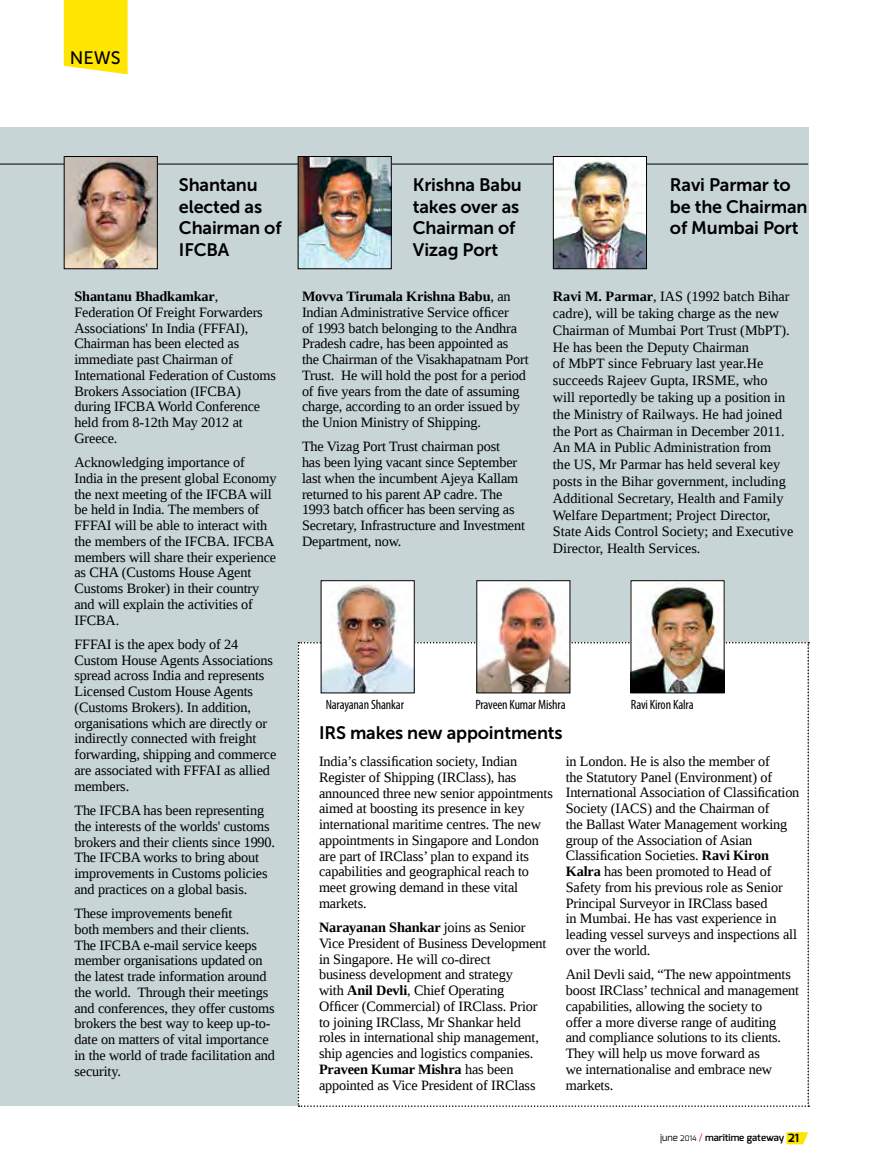
<style>
.page{position:relative;width:872px;height:1170px;background:#fff}
.page>*{position:absolute;margin:0;border:0;box-sizing:border-box;transform-origin:0 0}
.t1{font:18px/21.6px "Museo Sans 700";letter-spacing:-.01em;color:#000}
.t2{font:18px "Museo Sans 500";color:#000}
.t3{font:14.25px/15.8px "Liberation Serif";letter-spacing:-.01em;color:#000}
.t4{font:condensed 13.5px "Myriad Pro";letter-spacing:-.01em;color:#000}
.t5{font:600 9.75px "Exo";color:#000}
.s1{font-weight:700}
.s2{font-weight:400}
.s3{font-weight:400;font-size:7.5px}
.s4{font-weight:400;color:#ed1d24}
.s5{font-weight:700;font-size:11.25px}
</style>
<div class="page">
<div style="left:0;top:127px;width:808px;height:979px;background:#c7d5d7"></div>
<div style="left:298px;top:642px;width:511px;height:464px;background:#fff"></div>
<hr style="left:0;top:164px;width:808px;height:1px;background:#000">
<img style="left:323px;top:582px;width:89px;height:109px">
<img style="left:300px;top:158px;width:90px;height:109px">
<div style="left:298px;top:156px;width:94px;height:113px;border:1px solid #000"></div>
<img style="left:66px;top:158px;width:90px;height:109px">
<div style="left:64px;top:156px;width:94px;height:113px;border:1px solid #000"></div>
<img style="left:555px;top:158px;width:90px;height:109px">
<div style="left:553px;top:156px;width:94px;height:113px;border:1px solid #000"></div>
<img style="left:478px;top:582px;width:90px;height:109px">
<div style="left:476px;top:580px;width:94px;height:113px;border:1px solid #000"></div>
<img style="left:632px;top:582px;width:90px;height:109px">
<div style="left:630px;top:580px;width:94px;height:113px;border:1px solid #000"></div>
<svg style="left:786px;top:1132px;width:22px;height:12px"></svg>
<svg style="left:64px;top:0;width:64px;height:74px;background:#ffe70e"></svg>
<p class="t2" style="left:70px;top:48px;width:52px">NEWS</p>
<p class="t1" style="left:179px;top:174px;width:104px">Shantanu elected as<br>Chairman of<br>IFCBA</p>
<p class="t1" style="left:413px;top:174px;width:110px">Krishna Babu takes over as<br>Chairman of<br>Vizag Port</p>
<p class="t1" style="left:670px;top:174px;width:139px">Ravi Parmar to be the Chairman of Mumbai Port</p>
<p class="t3" style="left:74px;top:288px;width:203px"><span class="s1">Shantanu Bhadkamkar</span>,<br>Federation Of Freight Forwarders<br>Associations' In India (FFFAI),<br>Chairman has been elected as immediate past Chairman of<br>International Federation of Customs<br>Brokers Association (IFCBA) during IFCBA World Conference held from 8-12th May 2012 at<br>Greece.</p>
<p class="t3" style="left:74px;top:454px;width:204px">Acknowledging importance of<br>India in the present global Economy the next meeting of the IFCBA will be held in India. The members of<br>FFFAI will be able to interact with the members of the IFCBA. IFCBA members will share their experience as CHA (Customs House Agent<br>Customs Broker) in their country and will explain the activities of<br>IFCBA.</p>
<p class="t3" style="left:74px;top:636px;width:203px">FFFAI is the apex body of 24<br>Custom House Agents Associations spread across India and represents<br>Licensed Custom House Agents (Customs Brokers). In addition, organisations which are directly or indirectly connected with freight forwarding, shipping and commerce are associated with FFFAI as allied members.</p>
<p class="t3" style="left:74px;top:802px;width:202px">The IFCBA has been representing the interests of the worlds' customs brokers and their clients since 1990.<br>The IFCBA works to bring about improvements in Customs policies and practices on a global basis.</p>
<p class="t3" style="left:74px;top:905px;width:202px">These improvements benefit<br>both members and their clients.<br>The IFCBA e-mail service keeps member organisations updated on the latest trade information around the world. Through their meetings and conferences, they offer customs brokers the best way to keep up-to&shy;date on matters of vital importance in the world of trade facilitation and security.</p>
<p class="t3" style="left:302px;top:288px;width:228px"><span class="s1">Movva Tirumala Krishna Babu</span>, an Indian Administrative Service officer<br>of 1993 batch belonging to the Andhra Pradesh cadre, has been appointed as the Chairman of the Visakhapatnam Port Trust. He will hold the post for a period of five years from the date of assuming charge, according to an order issued by the Union Ministry of Shipping.</p>
<p class="t3" style="left:302px;top:438px;width:225px">The Vizag Port Trust chairman post<br>has been lying vacant since September last when the incumbent Ajeya Kallam returned to his parent AP cadre. The 1993 batch officer has been serving as Secretary, Infrastructure and Investment Department, now.</p>
<p class="t3" style="left:553px;top:288px;width:242px;line-height:16.8px"><span class="s1">Ravi M. Parmar</span>, IAS (1992 batch Bihar cadre), will be taking charge as the new Chairman of Mumbai Port Trust (MbPT).<br>He has been the Deputy Chairman<br>of MbPT since February last year.He succeeds Rajeev Gupta, IRSME, who<br>will reportedly be taking up a position in the Ministry of Railways. He had joined the Port as Chairman in December 2011.<br>An MA in Public Administration from<br>the US, Mr Parmar has held several key posts in the Bihar government, including Additional Secretary, Health and Family Welfare Department; Project Director, State Aids Control Society; and Executive Director, Health Services.</p>
<p class="t4" style="left:326px;top:696px;width:80px">Narayanan Shankar</p>
<p class="t4" style="left:475px;top:696px;width:92px">Praveen Kumar Mishra</p>
<p class="t4" style="left:631px;top:696px;width:64px">Ravi Kiron Kalra</p>
<p class="t1" style="left:319px;top:721px;width:245px">IRS makes new appointments</p>
<p class="t3" style="left:319px;top:753px;width:235px">India’s classification society, Indian Register of Shipping (IRClass), has announced three new senior appointments aimed at boosting its presence in key international maritime centres. The new appointments in Singapore and London are part of IRClass’ plan to expand its capabilities and geographical reach to meet growing demand in these vital markets.</p>
<p class="t3" style="left:319px;top:919px;width:229px"><span class="s1">Narayanan Shankar</span> joins as Senior Vice President of Business Development in Singapore. He will co-direct<br>business development and strategy<br>with <span class="s1">Anil Devli</span>, Chief Operating Officer (Commercial) of IRClass. Prior to joining IRClass, Mr Shankar held roles in international ship management, ship agencies and logistics companies.<br><span class="s1">Praveen Kumar Mishra</span> has been appointed as Vice President of IRClass</p>
<p class="t3" style="left:566px;top:753px;width:235px">in London. He is also the member of<br>the Statutory Panel (Environment) of International Association of Classification Society (IACS) and the Chairman of<br>the Ballast Water Management working group of the Association of Asian Classification Societies. <span class="s1">Ravi Kiron Kalra</span> has been promoted to Head of Safety from his previous role as Senior Principal Surveyor in IRClass based<br>in Mumbai. He has vast experience in leading vessel surveys and inspections all over the world.</p>
<p class="t3" style="left:566px;top:966px;width:235px">Anil Devli said, “The new appointments boost IRClass’ technical and management capabilities, allowing the society to<br>offer a more diverse range of auditing and compliance solutions to its clients.<br>They will help us move forward as<br>we internationalise and embrace new markets.</p>
<p class="t5" style="left:660px;top:1130px;width:140px"><span class="s2">june</span> <span class="s3">2014</span> <span class="s4">/</span> maritime gateway <span class="s5">21</span></p>
</div>
